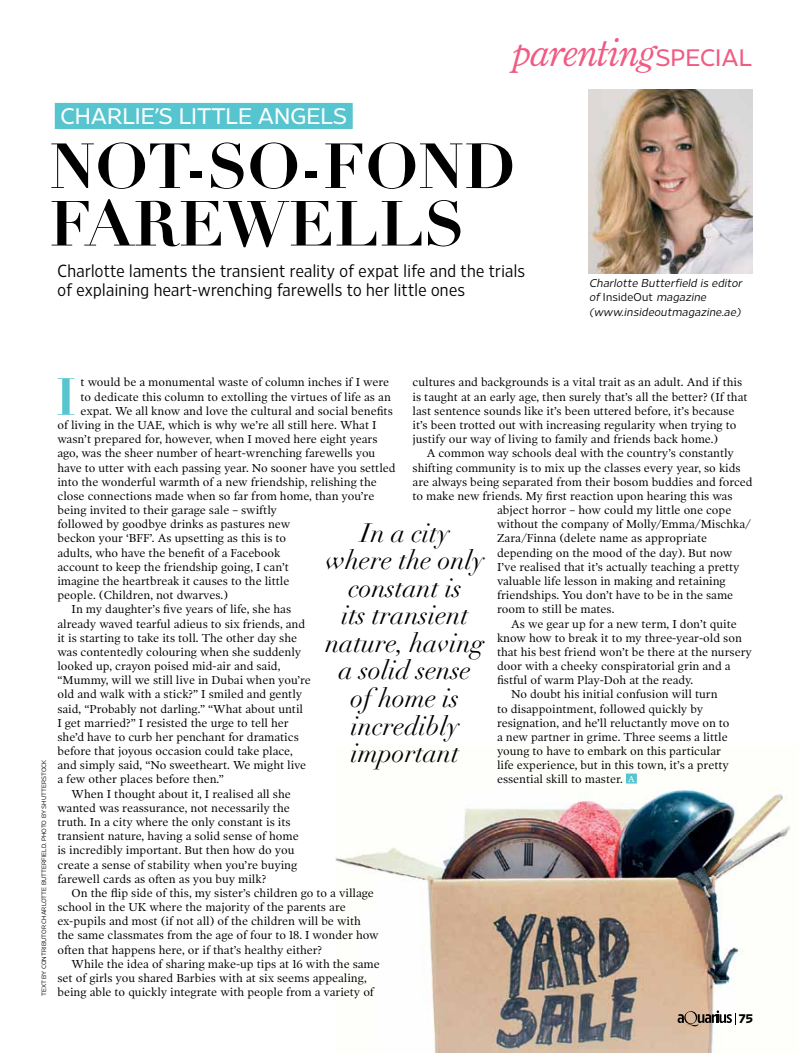
<style>
.page{position:relative;width:798px;height:1053px;background:#fff}
.page>*{position:absolute;margin:0;border:0;box-sizing:border-box;transform-origin:0 0}
.t1{font:700 62.5px/57.5px "Didot LT";color:#000}
.t2{font:700 51.38px "Didot LT";color:#56c5d0}
.t3{font:italic 37.5px "Bureau Roman Zero";letter-spacing:-.02em;color:#f05b83}
.t4{font:italic 26.25px/27.5px "Didot LT";color:#000;text-align:center}
.t5{font:500 22.5px "Retina Display";color:#fff}
.t6{font:300 17.5px/18.8px "Retina Display Narrow";letter-spacing:.02em;color:#000}
.t7{font:700 12.5px "Retina Display";color:#000}
.t8{font:11.62px/14.1px "Poynter OS Text One L";color:#000}
.t9{font:italic 300 11.25px/14.1px "Retina Display";letter-spacing:-.18em;color:#000}
.t10{font:300 6.25px "Retina Display";color:#000}
.s1{font-family:"Retina Display";font-weight:500;font-style:normal;font-size:23.75px}
.s2{font-style:normal}
</style>
<div class="page">
<img style="left:335px;top:773px;width:456px;height:279px">
<svg style="left:677px;top:1010px;width:58px;height:16px"></svg>
<img style="left:588px;top:89px;width:163px;height:184px">
<div style="left:625px;top:773px;width:11px;height:10px;background:#56c5d0"></div>
<div style="left:55px;top:103px;width:297px;height:26px;background:#56c5d0"></div>
<h3 class="t3" style="left:513px;top:29px;width:239px">parenting<span class="s1">SPECIAL</span></h3>
<h3 class="t5" style="left:60px;top:103px;width:288px">CHARLIE’S LITTLE ANGELS</h3>
<h1 class="t1" style="left:49px;top:138px;width:467px">NOT-SO-FOND<br>FAREWELLS</h1>
<h3 class="t6" style="left:57px;top:261px;width:469px">Charlotte laments the transient reality of expat life and the trials of explaining heart-wrenching farewells to her little ones</h3>
<p class="t9" style="left:589px;top:276px;width:157px">Charlotte Butterfield is editor of <span class="s2">InsideOut</span> magazine (www.insideoutmagazine.ae)</p>
<p class="t10" style="left:40px;top:996px;width:238px;rotate:-90deg">text by contributor charlotte Butterfi eld. Photo by shutterstock</p>
<h2 class="t2" style="left:55px;top:365px;width:22px">I</h2>
<p class="t8" style="left:80px;top:375px;width:310px">t would be a monumental waste of column inches if I were</p>
<p class="t8" style="left:412px;top:375px;width:336px">cultures and backgrounds is a vital trait as an adult. And if this is taught at an early age, then surely that’s all the better? (If that last sentence sounds like it’s been uttered before, it’s because it’s been trotted out with increasing regularity when trying to justify our way of living to family and friends back home.)</p>
<p class="t8" style="left:426px;top:446px;width:308px">A common way schools deal with the country’s constantly</p>
<p class="t8" style="left:412px;top:460px;width:329px">shifting community is to mix up the classes every year, so kids</p>
<p class="t8" style="left:412px;top:474px;width:341px">are always being separated from their bosom buddies and forced</p>
<p class="t8" style="left:412px;top:488px;width:321px">to make new friends. My first reaction upon hearing this was</p>
<p class="t8" style="left:497px;top:502px;width:236px">abject horror – how could my little one cope</p>
<p class="t8" style="left:497px;top:517px;width:255px">without the company of Molly/Emma/Mischka/</p>
<p class="t8" style="left:497px;top:531px;width:211px">Zara/Finna (delete name as appropriate</p>
<p class="t8" style="left:497px;top:545px;width:237px">depending on the mood of the day). But now</p>
<p class="t8" style="left:497px;top:559px;width:244px">I’ve realised that it’s actually teaching a pretty</p>
<p class="t8" style="left:497px;top:573px;width:230px">valuable life lesson in making and retaining</p>
<p class="t8" style="left:497px;top:587px;width:238px">friendships. You don’t have to be in the same</p>
<p class="t8" style="left:497px;top:602px;width:119px">room to still be mates.</p>
<p class="t8" style="left:511px;top:616px;width:227px">As we gear up for a new term, I don’t quite</p>
<p class="t8" style="left:497px;top:630px;width:246px">know how to break it to my three-year-old son</p>
<p class="t8" style="left:497px;top:644px;width:256px">that his best friend won’t be there at the nursery</p>
<p class="t8" style="left:497px;top:658px;width:235px">door with a cheeky conspiratorial grin and a</p>
<p class="t8" style="left:497px;top:672px;width:198px">fistful of warm Play-Doh at the ready.</p>
<p class="t8" style="left:511px;top:687px;width:208px">No doubt his initial confusion will turn</p>
<p class="t8" style="left:497px;top:701px;width:208px">to disappointment, followed quickly by</p>
<p class="t8" style="left:497px;top:715px;width:234px">resignation, and he’ll reluctantly move on to</p>
<p class="t8" style="left:497px;top:729px;width:232px">a new partner in grime. Three seems a little</p>
<p class="t8" style="left:497px;top:743px;width:225px">young to have to embark on this particular</p>
<p class="t8" style="left:497px;top:757px;width:233px">life experience, but in this town, it’s a pretty</p>
<p class="t8" style="left:497px;top:772px;width:139px">essential skill to master. <sup>A</sup></p>
<p class="t8" style="left:80px;top:389px;width:312px">to dedicate this column to extolling the virtues of life as an</p>
<p class="t8" style="left:80px;top:403px;width:314px">expat. We all know and love the cultural and social benefits</p>
<p class="t8" style="left:57px;top:417px;width:320px">of living in the UAE, which is why we’re all still here. What I</p>
<p class="t8" style="left:57px;top:432px;width:321px">wasn’t prepared for, however, when I moved here eight years</p>
<p class="t8" style="left:57px;top:446px;width:319px">ago, was the sheer number of heart-wrenching farewells you</p>
<p class="t8" style="left:57px;top:460px;width:339px">have to utter with each passing year. No sooner have you settled</p>
<p class="t8" style="left:57px;top:474px;width:321px">into the wonderful warmth of a new friendship, relishing the</p>
<p class="t8" style="left:57px;top:488px;width:318px">close connections made when so far from home, than you’re</p>
<p class="t8" style="left:57px;top:502px;width:221px">being invited to their garage sale – swiftly</p>
<p class="t8" style="left:57px;top:517px;width:234px">followed by goodbye drinks as pastures new</p>
<p class="t8" style="left:57px;top:531px;width:230px">beckon your ‘BFF’. As upsetting as this is to</p>
<p class="t8" style="left:57px;top:545px;width:224px">adults, who have the benefit of a Facebook</p>
<p class="t8" style="left:57px;top:559px;width:233px">account to keep the friendship going, I can’t</p>
<p class="t8" style="left:57px;top:573px;width:233px">imagine the heartbreak it causes to the little</p>
<p class="t8" style="left:57px;top:587px;width:172px">people. (Children, not dwarves.)</p>
<p class="t8" style="left:72px;top:602px;width:221px">In my daughter’s five years of life, she has</p>
<p class="t8" style="left:57px;top:616px;width:249px">already waved tearful adieus to six friends, and</p>
<p class="t8" style="left:57px;top:630px;width:241px">it is starting to take its toll. The other day she</p>
<p class="t8" style="left:57px;top:644px;width:245px">was contentedly colouring when she suddenly</p>
<p class="t8" style="left:57px;top:658px;width:224px">looked up, crayon poised mid-air and said,</p>
<p class="t8" style="left:57px;top:672px;width:255px">“Mummy, will we still live in Dubai when you’re</p>
<p class="t8" style="left:57px;top:687px;width:246px">old and walk with a stick?” I smiled and gently</p>
<p class="t8" style="left:57px;top:701px;width:247px">said, “Probably not darling.” “What about until</p>
<p class="t8" style="left:57px;top:715px;width:233px">I get married?” I resisted the urge to tell her</p>
<p class="t8" style="left:57px;top:729px;width:243px">she’d have to curb her penchant for dramatics</p>
<p class="t8" style="left:57px;top:743px;width:237px">before that joyous occasion could take place,</p>
<p class="t8" style="left:57px;top:757px;width:250px">and simply said, “No sweetheart. We might live</p>
<p class="t8" style="left:57px;top:772px;width:168px">a few other places before then.”</p>
<p class="t8" style="left:72px;top:786px;width:220px">When I thought about it, I realised all she</p>
<p class="t8" style="left:57px;top:800px;width:234px">wanted was reassurance, not necessarily the</p>
<p class="t8" style="left:57px;top:814px;width:235px">truth. In a city where the only constant is its</p>
<p class="t8" style="left:57px;top:828px;width:243px">transient nature, having a solid sense of home</p>
<p class="t8" style="left:57px;top:842px;width:238px">is incredibly important. But then how do you</p>
<p class="t8" style="left:57px;top:857px;width:241px">create a sense of stability when you’re buying</p>
<p class="t8" style="left:57px;top:871px;width:210px">farewell cards as often as you buy milk?</p>
<p class="t8" style="left:72px;top:885px;width:304px">On the flip side of this, my sister’s children go to a village</p>
<p class="t8" style="left:57px;top:899px;width:290px">school in the UK where the majority of the parents are</p>
<p class="t8" style="left:57px;top:913px;width:305px">ex-pupils and most (if not all) of the children will be with</p>
<p class="t8" style="left:57px;top:928px;width:323px">the same classmates from the age of four to 18. I wonder how</p>
<p class="t8" style="left:57px;top:942px;width:266px">often that happens here, or if that’s healthy either?</p>
<p class="t8" style="left:72px;top:956px;width:309px">While the idea of sharing make-up tips at 16 with the same</p>
<p class="t8" style="left:57px;top:970px;width:310px">set of girls you shared Barbies with at six seems appealing,</p>
<p class="t8" style="left:57px;top:984px;width:318px">being able to quickly integrate with people from a variety of</p>
<h3 class="t4" style="left:325px;top:519px;width:160px">In a city where the only constant is<br>its transient nature, having a solid sense of home is incredibly important</h3>
<p class="t7" style="left:738px;top:1010px;width:15px">75</p>
</div>
